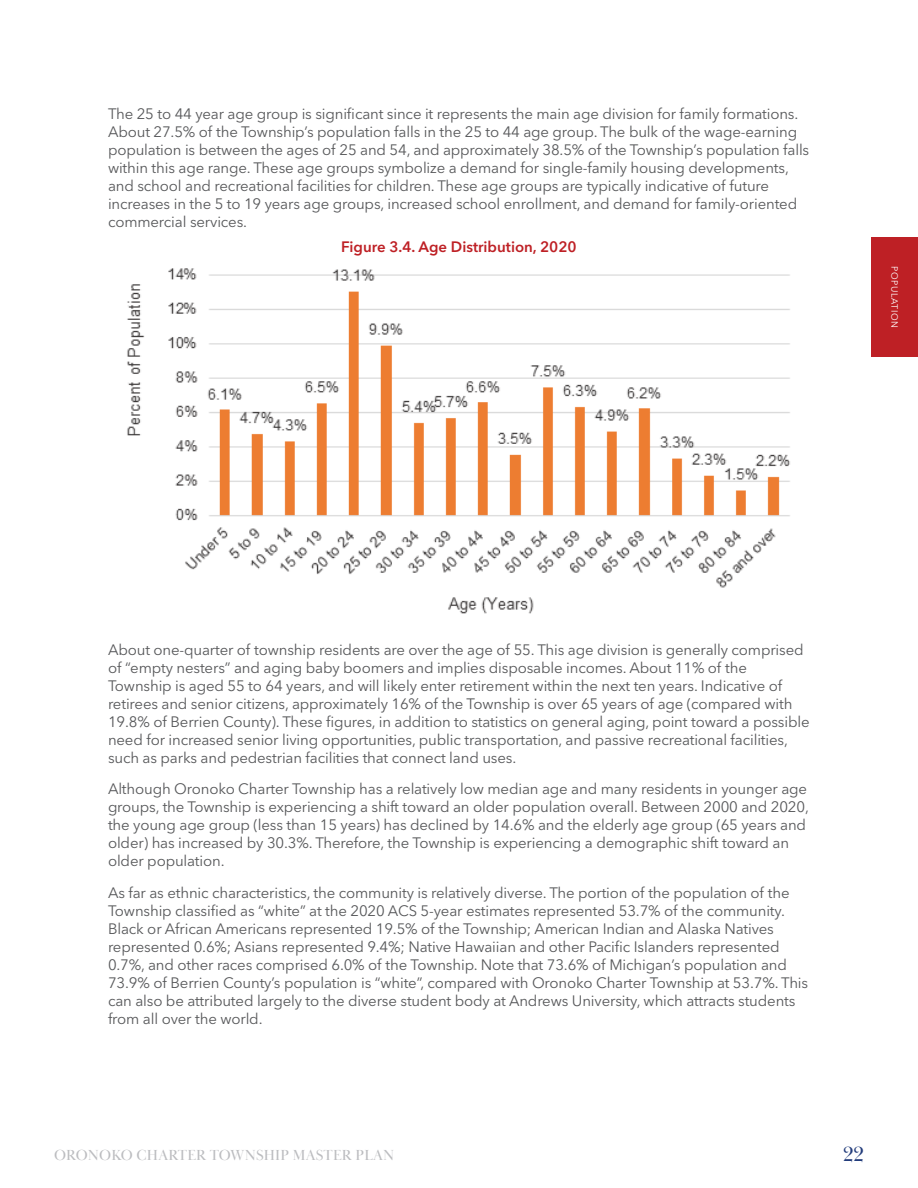
<style>
.page{position:relative;width:918px;height:1188px;background:#fff}
.page>*{position:absolute;margin:0;border:0;box-sizing:border-box;transform-origin:0 0}
.t1{font:21px "Baskerville Display PT";color:#223c7b}
.Body{font:15px/18px "Avenir Next LT Pro";letter-spacing:-.01em;color:#57585a}
.t2{font:15px "Baskerville Display PT";letter-spacing:.01em;color:#bcbdc0}
.t3{font:600 15px "Avenir Next LT Pro";color:#be2025}
.t4{font:9px "Avenir Next LT Pro";letter-spacing:.06em;color:#fff}
</style>
<div class="page">
<div style="left:872px;top:238px;width:46px;height:118px;background:#be2025"></div>
<img style="left:127px;top:268px;width:663px;height:346px">
<p class="Body" style="left:108px;top:105px;width:703px">The 25 to 44 year age group is significant since it represents the main age division for family formations.<br>About 27.5% of the Township’s population falls in the 25 to 44 age group. The bulk of the wage-earning population is between the ages of 25 and 54, and approximately 38.5% of the Township’s population falls within this age range. These age groups symbolize a demand for single-family housing developments, and school and recreational facilities for children. These age groups are typically indicative of future increases in the 5 to 19 years age groups, increased school enrollment, and demand for family-oriented commercial services.</p>
<p class="t3" style="left:341px;top:238px;width:237px">Figure 3.4. Age Distribution, 2020</p>
<p class="t4" style="left:900px;top:266px;width:63px;rotate:90deg">POPULATION</p>
<p class="Body" style="left:108px;top:641px;width:703px">About one-quarter of township residents are over the age of 55. This age division is generally comprised of “empty nesters” and aging baby boomers and implies disposable incomes. About 11% of the Township is aged 55 to 64 years, and will likely enter retirement within the next ten years. Indicative of retirees and senior citizens, approximately 16% of the Township is over 65 years of age (compared with 19.8% of Berrien County). These figures, in addition to statistics on general aging, point toward a possible need for increased senior living opportunities, public transportation, and passive recreational facilities, such as parks and pedestrian facilities that connect land uses.</p>
<p class="Body" style="left:108px;top:780px;width:702px">Although Oronoko Charter Township has a relatively low median age and many residents in younger age groups, the Township is experiencing a shift toward an older population overall. Between 2000 and 2020, the young age group (less than 15 years) has declined by 14.6% and the elderly age group (65 years and older) has increased by 30.3%. Therefore, the Township is experiencing a demographic shift toward an older population.</p>
<p class="Body" style="left:108px;top:884px;width:702px">As far as ethnic characteristics, the community is relatively diverse. The portion of the population of the Township classified as “white” at the 2020 ACS 5-year estimates represented 53.7% of the community.<br>Black or African Americans represented 19.5% of the Township; American Indian and Alaska Natives represented 0.6%; Asians represented 9.4%; Native Hawaiian and other Pacific Islanders represented 0.7%, and other races comprised 6.0% of the Township. Note that 73.6% of Michigan’s population and 73.9% of Berrien County’s population is “white”, compared with Oronoko Charter Township at 53.7%. This can also be attributed largely to the diverse student body at Andrews University, which attracts students from all over the world.</p>
<p class="t2" style="left:54px;top:1146px;width:342px">ORONOKO CHARTER TOWNSHIP MASTER PLAN</p>
<h1 class="t1" style="left:843px;top:1142px;width:22px">22</h1>
</div>
